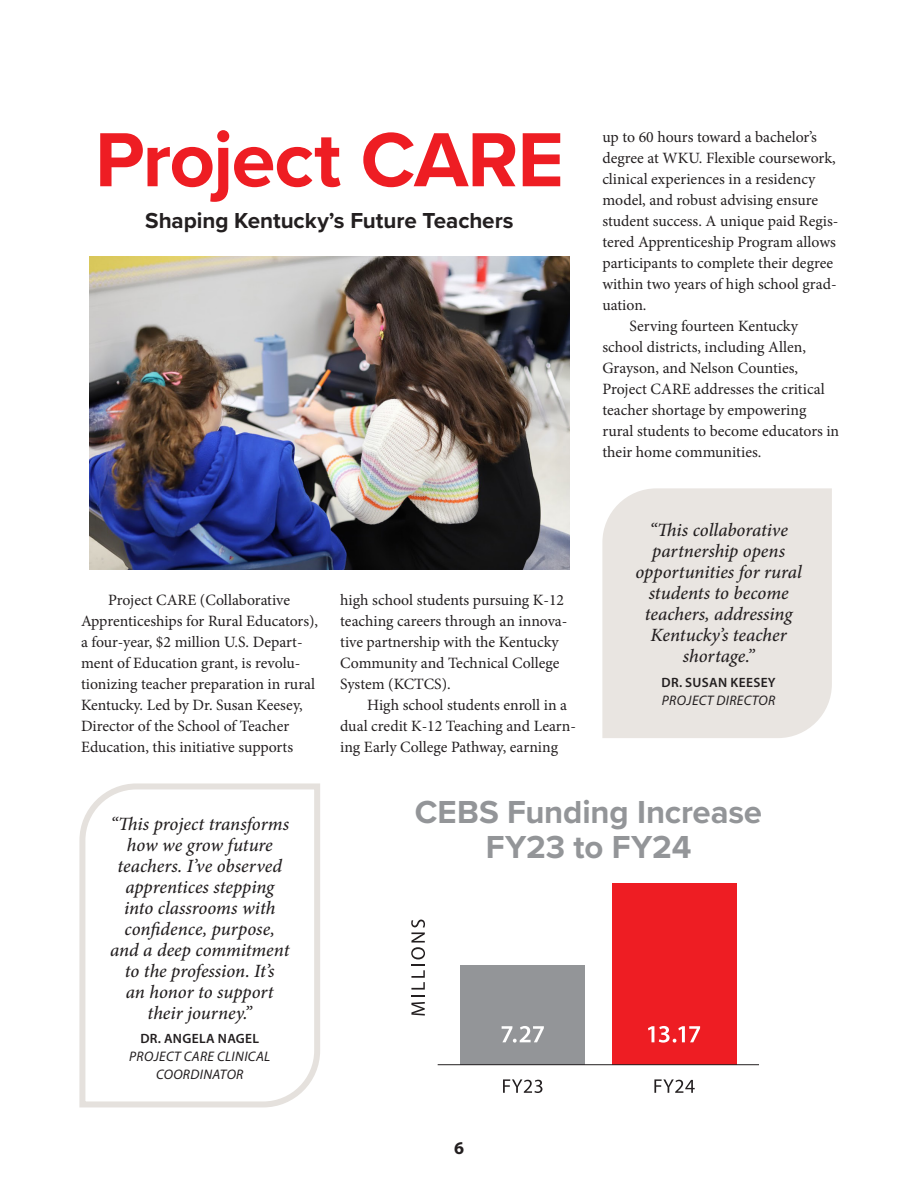
<style>
.page{position:relative;width:918px;height:1188px;background:#fff}
.page>*{position:absolute;margin:0;border:0;box-sizing:border-box;transform-origin:0 0}
.Title_-_Original{font:700 79.5px "Proxima Nova";letter-spacing:-.015em;color:#ee1d23}
.t1{font:700 33px/34.5px "Proxima Nova";letter-spacing:-.005em;color:#939598;text-align:center}
.Title_-_Secondary{font:700 22.5px "Proxima Nova";letter-spacing:-.005em;color:#231f20}
.t2{font:italic 500 18.75px/21px "Minion Pro";color:#231f20;text-align:center}
.t3{font:700 18px "Myriad Pro";color:#231f20}
.Body_-_Minion_Pro{font:15.75px/21px "Minion Pro";color:#231f20}
.t4{font:italic 13.8px/18px "Myriad Pro";letter-spacing:.025em;color:#231f20;text-align:center}
.t5{font:600 13.5px "Myriad Pro";letter-spacing:.025em;color:#231f20}
</style>
<div class="page">
<svg style="left:79px;top:783px;width:241px;height:325px"></svg>
<div style="left:602px;top:488px;width:230px;height:250px;background:#e9e5e1"></div>
<img style="left:90px;top:257px;width:479px;height:313px">
<div style="left:612px;top:884px;width:125px;height:181px;background:#ee1d23"></div>
<div style="left:460px;top:965px;width:125px;height:100px;background:#939598"></div>
<svg style="left:503px;top:1079px;width:39px;height:14px"></svg>
<svg style="left:654px;top:1079px;width:41px;height:14px"></svg>
<svg style="left:411px;top:920px;width:14px;height:96px"></svg>
<svg style="left:502px;top:1026px;width:42px;height:17px"></svg>
<hr style="left:438px;top:1064px;width:321px;height:1px;background:#231f20">
<svg style="left:648px;top:1026px;width:52px;height:17px"></svg>
<p class="Title_-_Original" style="left:95px;top:100px;width:470px">Project CARE</p>
<p class="Title_-_Secondary" style="left:145px;top:204px;width:370px">Shaping Kentucky’s Future Teachers</p>
<p class="Body_-_Minion_Pro" style="left:81px;top:590px;width:239px;text-indent:27px">Project CARE (Collaborative Apprenticeships for Rural Educators), a four-year, $2 million U.S. Depart&shy;ment of Education grant, is revolu&shy;tionizing teacher preparation in rural Kentucky. Led by Dr. Susan Keesey, Director of the School of Teacher Education, this initiative supports</p>
<p class="Body_-_Minion_Pro" style="left:340px;top:590px;width:229px">high school students pursuing K-12 teaching careers through an innova&shy;tive partnership with the Kentucky<br>Community and Technical College<br>System (KCTCS).</p>
<p class="Body_-_Minion_Pro" style="left:340px;top:695px;width:237px;text-indent:27px">High school students enroll in a dual credit K-12 Teaching and Learn&shy;ing Early College Pathway, earning</p>
<p class="Body_-_Minion_Pro" style="left:602px;top:127px;width:238px">up to 60 hours toward a bachelor’s degree at WKU. Flexible coursework, clinical experiences in a residency model, and robust advising ensure student success. A unique paid Regis&shy;tered Apprenticeship Program allows participants to complete their degree within two years of high school grad&shy;uation.</p>
<p class="Body_-_Minion_Pro" style="left:602px;top:316px;width:238px;text-indent:27px">Serving fourteen Kentucky school districts, including Allen,<br>Grayson, and Nelson Counties,<br>Project CARE addresses the critical teacher shortage by empowering rural students to become educators in their home communities.</p>
<p class="t2" style="left:635px;top:520px;width:168px">“This collaborative partnership opens opportunities for rural students to become teachers, addressing<br>Kentucky’s teacher shortage.”</p>
<p class="t5" style="left:662px;top:674px;width:116px">DR. SUSAN KEESEY</p>
<p class="t4" style="left:662px;top:691px;width:115px">PROJECT DIRECTOR</p>
<p class="t2" style="left:110px;top:813px;width:181px">“This project transforms how we grow future teachers. I’ve observed apprentices stepping into classrooms with confidence, purpose, and a deep commitment to the profession. It’s<br>an honor to support their journey.”</p>
<p class="t5" style="left:140px;top:1030px;width:120px">DR. ANGELA NAGEL</p>
<p class="t4" style="left:129px;top:1048px;width:143px">PROJECT CARE CLINICAL<br>COORDINATOR</p>
<p class="t1" style="left:415px;top:794px;width:349px">CEBS Funding Increase<br>FY23 to FY24</p>
<p class="t3" style="left:454px;top:1136px;width:11px">6</p>
</div>
